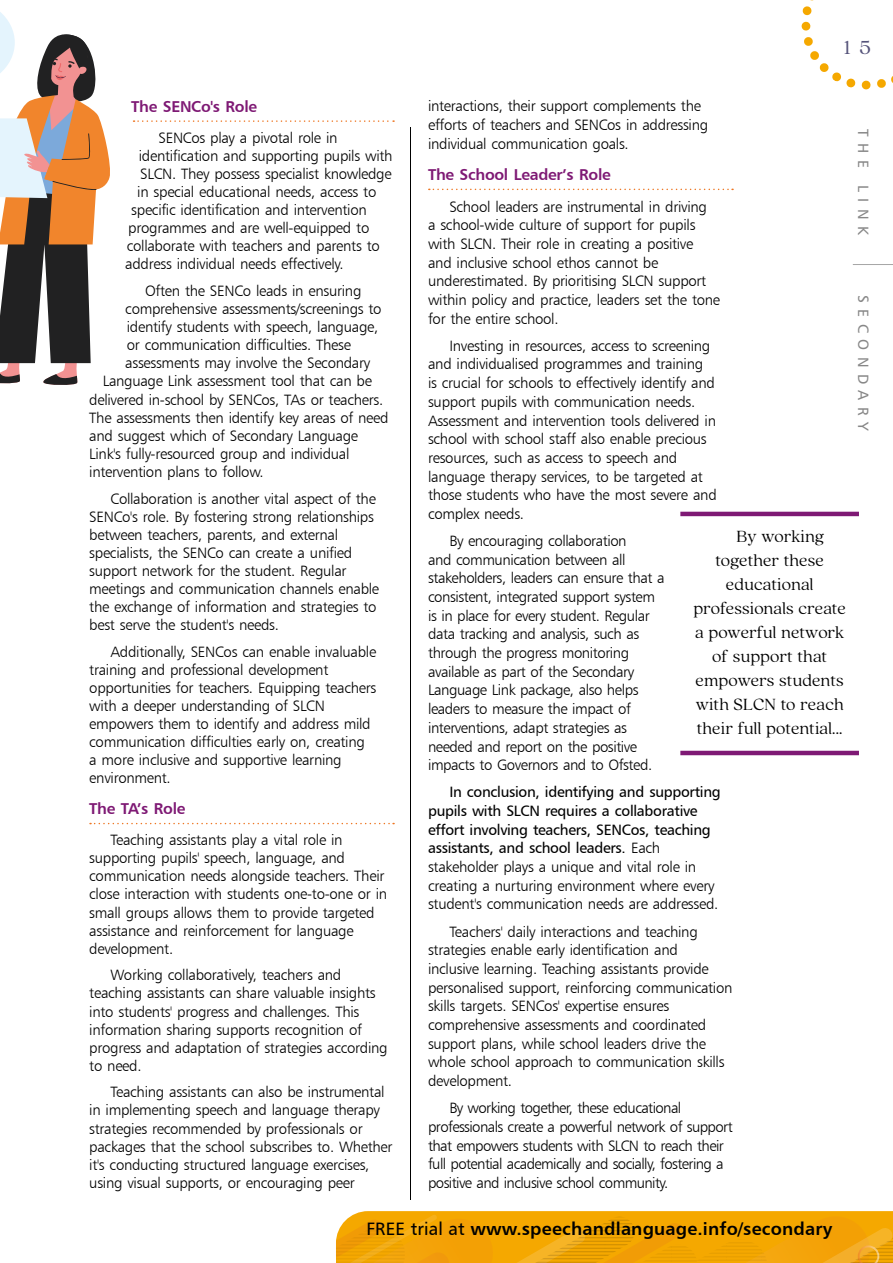
<style>
.page{position:relative;width:893px;height:1263px;background:#fff}
.page>*{position:absolute;margin:0;border:0;box-sizing:border-box;transform-origin:0 0}
.t1{font:21px "Quincy CF";color:#55537a}
.t2{font:300 18px "Quincy CF";letter-spacing:.005em;color:#000}
.t3{font:18px "Humanist 777 BT Bold B";letter-spacing:.01em;color:#000}
.t4{font:15.75px "Humanist 777 BT Bold B";letter-spacing:-.02em;color:#7e1974}
.t5{font:15px/18.6px "Humanist 777 BT Light B";letter-spacing:-.02em;color:#000}
.t6{font:15px/18.6px "Humanist 777 BT Light B";letter-spacing:-.04em;color:#000}
.t7{font:15px/18.6px "Humanist 777 BT Roman B";letter-spacing:-.02em;color:#000}
.t8{font:15px "Humanist 777 BT Roman B";letter-spacing:.43em;color:#878787}
.s1{font-family:"Humanist 777 BT Light B"}
.s2{font-family:"Humanist 777 BT Roman B"}
</style>
<div class="page">
<svg style="left:0;top:12px;width:110px;height:373px"></svg>
<div style="left:857px;top:261px;width:36px;height:7px;background:#000;opacity:.75"></div>
<div style="left:397px;top:146px;width:28px;height:1054px;background:#000;opacity:.75"></div>
<svg style="left:801px;top:0;width:92px;height:90px"></svg>
<svg style="left:134px;top:120px;width:260px;height:2px"></svg>
<svg style="left:90px;top:823px;width:304px;height:1px"></svg>
<svg style="left:429px;top:189px;width:304px;height:1px"></svg>
<hr style="left:680px;top:512px;width:179px;height:4px;background:#7e1974">
<hr style="left:680px;top:751px;width:179px;height:4px;background:#7e1974">
<svg style="left:336px;top:1211px;width:557px;height:52px;background:#f2a607"></svg>
<p class="t4" style="left:131px;top:96px;width:127px">The SENCo's Role</p>
<p class="t5" style="left:159px;top:128px;width:180px">SENCos play a pivotal role in</p>
<p class="t5" style="left:139px;top:146px;width:255px">identification and supporting pupils with</p>
<p class="t5" style="left:140px;top:164px;width:253px">SLCN. They possess specialist knowledge</p>
<p class="t5" style="left:137px;top:182px;width:241px">in special educational needs, access to</p>
<p class="t5" style="left:131px;top:200px;width:237px">specific identification and intervention</p>
<p class="t5" style="left:128px;top:218px;width:243px">programmes and are well-equipped to</p>
<p class="t5" style="left:127px;top:237px;width:254px">collaborate with teachers and parents to</p>
<p class="t5" style="left:125px;top:255px;width:220px">address individual needs effectively.</p>
<p class="t5" style="left:145px;top:281px;width:218px">Often the SENCo leads in ensuring</p>
<p class="t5" style="left:125px;top:299px;width:258px">comprehensive assessments/screenings to</p>
<p class="t5" style="left:127px;top:317px;width:253px">identify students with speech, language,</p>
<p class="t5" style="left:127px;top:335px;width:226px">or communication difficulties. These</p>
<p class="t5" style="left:125px;top:354px;width:247px">assessments may involve the Secondary</p>
<p class="t5" style="left:103px;top:372px;width:271px">Language Link assessment tool that can be</p>
<p class="t5" style="left:89px;top:390px;width:296px">delivered in-school by SENCos, TAs or teachers.</p>
<p class="t5" style="left:89px;top:408px;width:301px">The assessments then identify key areas of need</p>
<p class="t5" style="left:89px;top:426px;width:270px">and suggest which of Secondary Language</p>
<p class="t5" style="left:89px;top:444px;width:262px">Link's fully-resourced group and individual</p>
<p class="t5" style="left:89px;top:462px;width:176px">intervention plans to follow.</p>
<p class="t5" style="left:89px;top:489px;width:291px;line-height:18.1px;text-indent:21px">Collaboration is another vital aspect of the SENCo's role. By fostering strong relationships between teachers, parents, and external specialists, the SENCo can create a unified support network for the student. Regular meetings and communication channels enable the exchange of information and strategies to best serve the student's needs.</p>
<p class="t5" style="left:89px;top:642px;width:288px;line-height:18.1px;text-indent:21px">Additionally, SENCos can enable invaluable training and professional development opportunities for teachers. Equipping teachers with a deeper understanding of SLCN empowers them to identify and address mild communication difficulties early on, creating<br>a more inclusive and supportive learning environment.</p>
<p class="t4" style="left:89px;top:799px;width:98px">The TA’s Role</p>
<p class="t5" style="left:89px;top:831px;width:299px;line-height:18.1px;text-indent:21px">Teaching assistants play a vital role in supporting pupils' speech, language, and communication needs alongside teachers. Their close interaction with students one-to-one or in small groups allows them to provide targeted assistance and reinforcement for language development.</p>
<p class="t5" style="left:89px;top:966px;width:300px;line-height:18.1px;text-indent:21px">Working collaboratively, teachers and teaching assistants can share valuable insights into students' progress and challenges. This information sharing supports recognition of progress and adaptation of strategies according to need.</p>
<p class="t5" style="left:89px;top:1083px;width:305px;line-height:18.1px;text-indent:21px">Teaching assistants can also be instrumental in implementing speech and language therapy strategies recommended by professionals or packages that the school subscribes to. Whether it's conducting structured language exercises, using visual supports, or encouraging peer</p>
<h1 class="t1" style="left:844px;top:36px;width:28px">1 5</h1>
<p class="t5" style="left:428px;top:96px;width:282px">interactions, their support complements the efforts of teachers and SENCos in addressing individual communication goals.</p>
<p class="t4" style="left:428px;top:165px;width:184px">The School Leader’s Role</p>
<p class="t5" style="left:428px;top:197px;width:294px;text-indent:21px">School leaders are instrumental in driving<br>a school-wide culture of support for pupils with SLCN. Their role in creating a positive and inclusive school ethos cannot be underestimated. By prioritising SLCN support within policy and practice, leaders set the tone for the entire school.</p>
<p class="t5" style="left:428px;top:336px;width:290px;text-indent:21px">Investing in resources, access to screening and individualised programmes and training<br>is crucial for schools to effectively identify and support pupils with communication needs.<br>Assessment and intervention tools delivered in school with school staff also enable precious resources, such as access to speech and language therapy services, to be targeted at those students who have the most severe and complex needs.</p>
<p class="t5" style="left:428px;top:531px;width:238px;text-indent:21px">By encouraging collaboration<br>and communication between all stakeholders, leaders can ensure that a consistent, integrated support system is in place for every student. Regular data tracking and analysis, such as through the progress monitoring available as part of the Secondary Language Link package, also helps leaders to measure the impact of interventions, adapt strategies as needed and report on the positive impacts to Governors and to Ofsted.</p>
<p class="t7" style="left:428px;top:782px;width:294px;text-indent:21px">In conclusion, identifying and supporting pupils with SLCN requires a collaborative effort involving teachers, SENCos, teaching assistants, and school leaders. <span class="s1">Each</span></p>
<p class="t5" style="left:428px;top:857px;width:292px">stakeholder plays a unique and vital role in creating a nurturing environment where every student's communication needs are addressed.</p>
<p class="t5" style="left:428px;top:922px;width:306px;text-indent:21px">Teachers' daily interactions and teaching strategies enable early identification and inclusive learning. Teaching assistants provide personalised support, reinforcing communication skills targets. SENCos' expertise ensures comprehensive assessments and coordinated support plans, while school leaders drive the whole school approach to communication skills development.</p>
<p class="t6" style="left:428px;top:1098px;width:306px;text-indent:21px">By working together, these educational professionals create a powerful network of support that empowers students with SLCN to reach their full potential academically and socially, fostering a positive and inclusive school community.</p>
<p class="t2" style="left:736px;top:526px;width:89px">By working</p>
<p class="t2" style="left:715px;top:550px;width:110px">together these</p>
<p class="t2" style="left:726px;top:574px;width:89px">educational</p>
<p class="t2" style="left:693px;top:598px;width:154px">professionals create</p>
<p class="t2" style="left:695px;top:622px;width:151px">a powerful network</p>
<p class="t2" style="left:712px;top:646px;width:116px">of support that</p>
<p class="t2" style="left:696px;top:670px;width:150px">empowers students</p>
<p class="t2" style="left:696px;top:694px;width:149px">with SLCN to reach</p>
<p class="t2" style="left:697px;top:718px;width:147px">their full potential...</p>
<p class="t8" style="left:873px;top:129px;width:108px;rotate:90deg">THE LINK</p>
<p class="t8" style="left:873px;top:295px;width:138px;rotate:90deg">SECONDARY</p>
<p class="t3" style="left:367px;top:1217px;width:467px"><span class="s2">FREE trial at</span> www.speechandlanguage.info/secondary</p>
</div>
